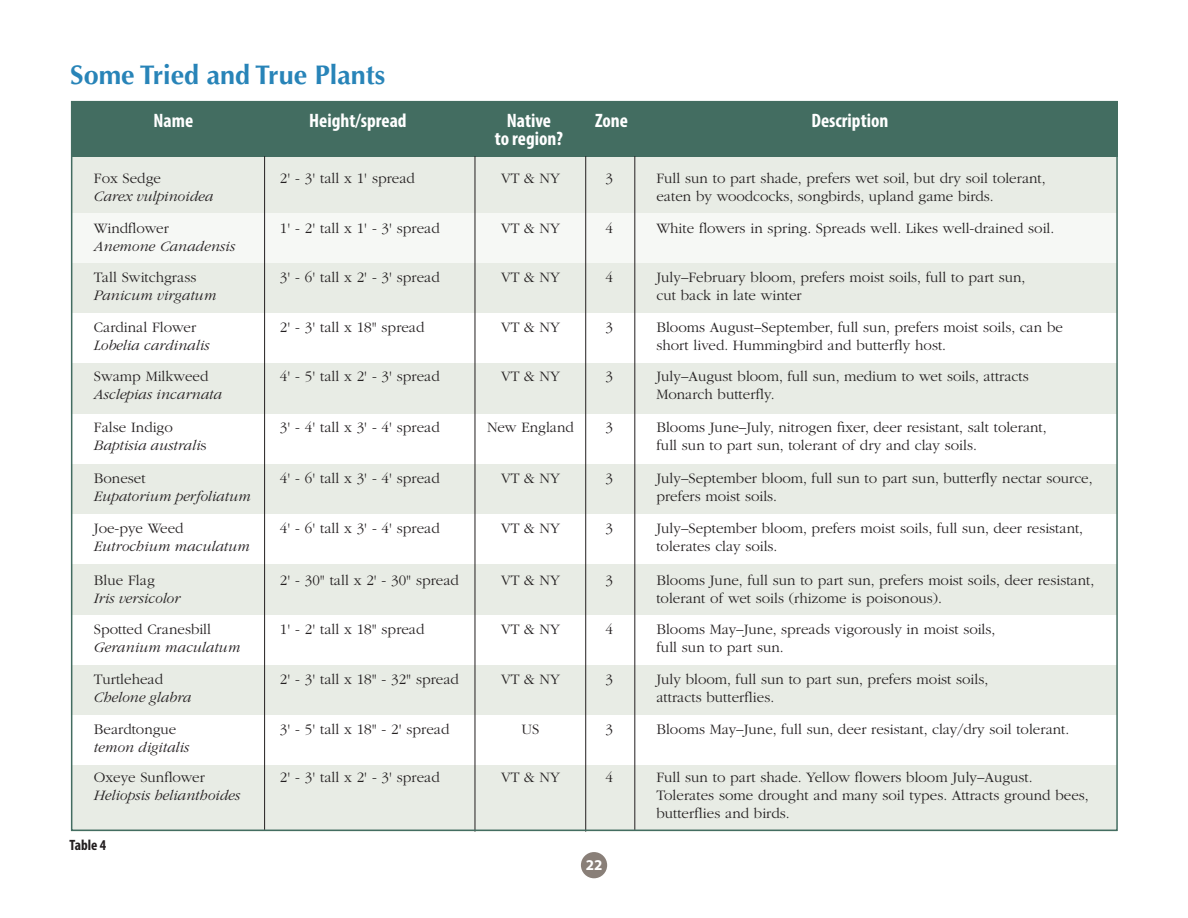
<style>
.page{position:relative;width:1188px;height:918px;background:#fff}
.page>*{position:absolute;margin:0;border:0;box-sizing:border-box;transform-origin:0 0}
.A-level_heading{font:700 27px "Optima LT Std";color:#2884b8}
.Sidebar_Heading{font:700 condensed 19.5px "Myriad Pro";color:#fff}
.t1{font:300 15px/18px "ITC Garamond Std";color:#231f20}
.t2{font:italic 300 15px "ITC Garamond Std";color:#231f20}
.Sans_Sidebar{font:700 condensed 15px "Myriad Pro";color:#231f20}
.t3{font:700 15px "Myriad Pro";color:#fff}
.s1{font-style:normal}
</style>
<div class="page">
<div style="left:581px;top:852px;width:26px;height:26px;background:#897f78;border-radius:50%"></div>
<div style="left:71px;top:156px;width:1046px;height:676px;background:#e8ece5"></div>
<div style="left:71px;top:314px;width:1046px;height:49px;background:#fff"></div>
<div style="left:71px;top:414px;width:1046px;height:50px;background:#fff"></div>
<div style="left:71px;top:515px;width:1046px;height:49px;background:#fff"></div>
<div style="left:71px;top:615px;width:1046px;height:49px;background:#fff"></div>
<div style="left:71px;top:715px;width:1046px;height:50px;background:#fff"></div>
<div style="left:71px;top:101px;width:1046px;height:55px;background:#436d61"></div>
<div style="left:71px;top:213px;width:1046px;height:50px;background:#f6f8f5"></div>
<hr style="left:264px;top:156px;width:1px;height:674px;background:#231f20">
<hr style="left:475px;top:156px;width:1px;height:676px;background:#231f20">
<hr style="left:585px;top:156px;width:1px;height:676px;background:#231f20">
<hr style="left:635px;top:156px;width:1px;height:674px;background:#231f20">
<p class="A-level_heading" style="left:70px;top:59px;width:317px">Some Tried and True Plants</p>
<p class="Sidebar_Heading" style="left:154px;top:108px;width:41px">Name</p>
<p class="Sidebar_Heading" style="left:309px;top:108px;width:99px">Height/spread</p>
<p class="Sidebar_Heading" style="left:507px;top:108px;width:46px">Native</p>
<p class="Sidebar_Heading" style="left:595px;top:108px;width:34px">Zone</p>
<p class="Sidebar_Heading" style="left:812px;top:108px;width:78px">Description</p>
<p class="Sidebar_Heading" style="left:495px;top:126px;width:70px">to region?</p>
<p class="t1" style="left:94px;top:170px;width:69px">Fox Sedge</p>
<p class="t1" style="left:280px;top:170px;width:136px">2' - 3' tall x 1' spread</p>
<p class="t1" style="left:501px;top:170px;width:60px">VT &amp; NY</p>
<p class="t1" style="left:605px;top:170px;width:9px">3</p>
<p class="t1" style="left:656px;top:170px;width:391px">Full sun to part shade, prefers wet soil, but dry soil tolerant,</p>
<p class="t2" style="left:94px;top:188px;width:121px">Carex vulpinoidea</p>
<p class="t1" style="left:656px;top:188px;width:339px">eaten by woodcocks, songbirds, upland game birds.</p>
<p class="t1" style="left:94px;top:219px;width:76px">Windflower</p>
<p class="t1" style="left:280px;top:219px;width:161px">1' - 2' tall x 1' - 3' spread</p>
<p class="t1" style="left:501px;top:219px;width:60px">VT &amp; NY</p>
<p class="t1" style="left:605px;top:219px;width:9px">4</p>
<p class="t1" style="left:656px;top:219px;width:399px">White flowers in spring. Spreads well. Likes well-drained soil.</p>
<p class="t2" style="left:94px;top:238px;width:143px">Anemone Canadensis</p>
<p class="t1" style="left:94px;top:269px;width:104px">Tall Switchgrass</p>
<p class="t1" style="left:280px;top:269px;width:161px">3' - 6' tall x 2' - 3' spread</p>
<p class="t1" style="left:501px;top:269px;width:60px">VT &amp; NY</p>
<p class="t1" style="left:605px;top:269px;width:9px">4</p>
<p class="t1" style="left:656px;top:269px;width:371px">July–February bloom, prefers moist soils, full to part sun,</p>
<p class="t2" style="left:94px;top:287px;width:124px">Panicum virgatum</p>
<p class="t1" style="left:656px;top:287px;width:147px">cut back in late winter</p>
<p class="t1" style="left:94px;top:318px;width:104px">Cardinal Flower</p>
<p class="t1" style="left:280px;top:318px;width:146px">2' - 3' tall x 18" spread</p>
<p class="t1" style="left:501px;top:318px;width:60px">VT &amp; NY</p>
<p class="t1" style="left:605px;top:318px;width:9px">3</p>
<p class="t1" style="left:656px;top:318px;width:408px">Blooms August–September, full sun, prefers moist soils, can be</p>
<p class="t2" style="left:94px;top:337px;width:117px">Lobelia cardinalis</p>
<p class="t1" style="left:656px;top:336px;width:291px">short lived. Hummingbird and butterfly host.</p>
<p class="t1" style="left:94px;top:368px;width:116px">Swamp Milkweed</p>
<p class="t1" style="left:280px;top:368px;width:161px">4' - 5' tall x 2' - 3' spread</p>
<p class="t1" style="left:501px;top:368px;width:60px">VT &amp; NY</p>
<p class="t1" style="left:605px;top:368px;width:9px">3</p>
<p class="t1" style="left:656px;top:368px;width:374px">July–August bloom, full sun, medium to wet soils, attracts</p>
<p class="t2" style="left:94px;top:386px;width:129px">Asclepias incarnata</p>
<p class="t1" style="left:656px;top:386px;width:120px">Monarch butterfly.</p>
<p class="t1" style="left:94px;top:418px;width:80px">False Indigo</p>
<p class="t1" style="left:280px;top:418px;width:161px">3' - 4' tall x 3' - 4' spread</p>
<p class="t1" style="left:487px;top:418px;width:88px">New England</p>
<p class="t1" style="left:605px;top:418px;width:9px">3</p>
<p class="t1" style="left:656px;top:418px;width:392px">Blooms June–July, nitrogen fixer, deer resistant, salt tolerant,</p>
<p class="t2" style="left:94px;top:437px;width:114px">Baptisia australi<span class="s1">s</span></p>
<p class="t1" style="left:656px;top:436px;width:322px">full sun to part sun, tolerant of dry and clay soils.</p>
<p class="t1" style="left:94px;top:470px;width:53px">Boneset</p>
<p class="t1" style="left:280px;top:470px;width:161px">4' - 6' tall x 3' - 4' spread</p>
<p class="t1" style="left:501px;top:470px;width:60px">VT &amp; NY</p>
<p class="t1" style="left:605px;top:470px;width:9px">3</p>
<p class="t1" style="left:656px;top:470px;width:438px">July–September bloom, full sun to part sun, butterfly nectar source,</p>
<p class="t2" style="left:94px;top:489px;width:158px">Eupatorium perfoliatum</p>
<p class="t1" style="left:656px;top:488px;width:122px">prefers moist soils.</p>
<p class="t1" style="left:94px;top:519px;width:91px">Joe-pye Weed</p>
<p class="t1" style="left:280px;top:519px;width:161px">4' - 6' tall x 3' - 4' spread</p>
<p class="t1" style="left:501px;top:519px;width:60px">VT &amp; NY</p>
<p class="t1" style="left:605px;top:519px;width:9px">3</p>
<p class="t1" style="left:656px;top:519px;width:428px">July–September bloom, prefers moist soils, full sun, deer resistant,</p>
<p class="t2" style="left:94px;top:538px;width:157px">Eutrochium maculatum</p>
<p class="t1" style="left:656px;top:537px;width:123px">tolerates clay soils.</p>
<p class="t1" style="left:94px;top:571px;width:62px">Blue Flag</p>
<p class="t1" style="left:280px;top:571px;width:181px">2' - 30" tall x 2' - 30" spread</p>
<p class="t1" style="left:501px;top:571px;width:60px">VT &amp; NY</p>
<p class="t1" style="left:605px;top:571px;width:9px">3</p>
<p class="t1" style="left:656px;top:571px;width:439px">Blooms June, full sun to part sun, prefers moist soils, deer resistant,</p>
<p class="t2" style="left:94px;top:590px;width:88px">Iris versicolor</p>
<p class="t1" style="left:656px;top:589px;width:287px">tolerant of wet soils (rhizome is poisonous).</p>
<p class="t1" style="left:94px;top:621px;width:119px">Spotted Cranesbill</p>
<p class="t1" style="left:280px;top:621px;width:146px">1' - 2' tall x 18" spread</p>
<p class="t1" style="left:501px;top:621px;width:60px">VT &amp; NY</p>
<p class="t1" style="left:605px;top:621px;width:9px">4</p>
<p class="t1" style="left:656px;top:621px;width:340px">Blooms May–June, spreads vigorously in moist soils,</p>
<p class="t2" style="left:94px;top:639px;width:148px">Geranium maculatum</p>
<p class="t1" style="left:656px;top:639px;width:129px">full sun to part sun.</p>
<p class="t1" style="left:94px;top:670px;width:71px">Turtlehead</p>
<p class="t1" style="left:280px;top:670px;width:181px">2' - 3' tall x 18" - 32" spread</p>
<p class="t1" style="left:501px;top:670px;width:60px">VT &amp; NY</p>
<p class="t1" style="left:605px;top:670px;width:9px">3</p>
<p class="t1" style="left:656px;top:670px;width:333px">July bloom, full sun to part sun, prefers moist soils,</p>
<p class="t2" style="left:94px;top:689px;width:99px">Chelone glabra</p>
<p class="t1" style="left:656px;top:688px;width:119px">attracts butterflies.</p>
<p class="t1" style="left:94px;top:721px;width:84px">Beardtongue</p>
<p class="t1" style="left:280px;top:721px;width:171px">3' - 5' tall x 18" - 2' spread</p>
<p class="t1" style="left:522px;top:721px;width:19px">US</p>
<p class="t1" style="left:605px;top:721px;width:9px">3</p>
<p class="t1" style="left:656px;top:721px;width:414px">Blooms May–June, full sun, deer resistant, clay/dry soil tolerant.</p>
<p class="t2" style="left:94px;top:739px;width:97px">temon digitalis</p>
<p class="t1" style="left:94px;top:768px;width:112px">Oxeye Sunflower</p>
<p class="t1" style="left:280px;top:768px;width:161px">2' - 3' tall x 2' - 3' spread</p>
<p class="t1" style="left:501px;top:768px;width:60px">VT &amp; NY</p>
<p class="t1" style="left:605px;top:768px;width:9px">4</p>
<p class="t1" style="left:656px;top:768px;width:378px">Full sun to part shade. Yellow flowers bloom July–August.</p>
<p class="t2" style="left:94px;top:787px;width:148px">Heliopsis helianthoides</p>
<p class="t1" style="left:656px;top:786px;width:434px">Tolerates some drought and many soil types. Attracts ground bees, butterflies and birds.</p>
<p class="Sans_Sidebar" style="left:69px;top:836px;width:38px">Table 4</p>
<p class="t3" style="left:586px;top:855px;width:18px">22</p>
</div>
